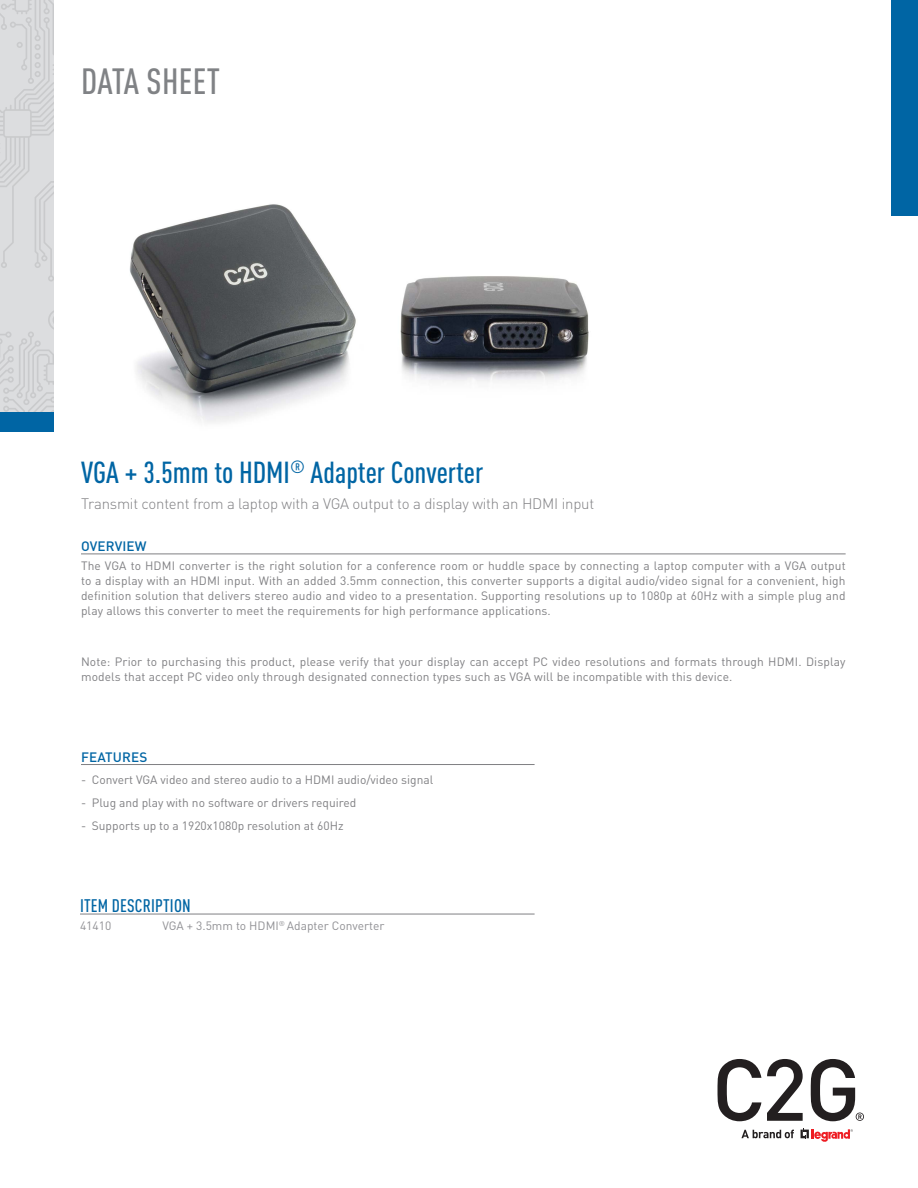
<style>
.page{position:relative;width:918px;height:1188px;background:#fff}
.page>*{position:absolute;margin:0;border:0;box-sizing:border-box;transform-origin:0 0}
.Main_Header_Document{font:500 condensed 36px "DIN Pro";letter-spacing:.01em;color:#808285}
.Product_Header{font:500 condensed 30px "DIN Pro";color:#0065a4}
.Characteristics_Sect{font:500 condensed 18px "DIN Pro";letter-spacing:.01em;color:#0065a4}
.Product_Header-2{font:300 15px "DIN Pro";letter-spacing:-.015em;color:#808083}
.Characteristics_Sect-2{font:500 13.5px "DIN Pro";letter-spacing:.01em;color:#0065a4}
.Main_Body_Copy{font:12px/15px "DIN Pro";letter-spacing:.01em;color:#808083;text-align:justify}
.Header_Bullets{font:12px "DIN Pro";color:#808083}
.Item_Description_MSR{font:12px "DIN Pro";color:#919195}
</style>
<div class="page">
<div style="left:0;top:0;width:54px;height:432px;background:#dcdddf"></div>
<svg style="left:0;top:311px;width:54px;height:102px"></svg>
<svg style="left:0;top:0;width:54px;height:281px"></svg>
<div style="left:0;top:413px;width:54px;height:19px;background:#0065a4"></div>
<div style="left:891px;top:0;width:27px;height:216px;background:#0065a4"></div>
<svg style="left:801px;top:1129px;width:52px;height:13px"></svg>
<svg style="left:741px;top:1130px;width:53px;height:8px"></svg>
<svg style="left:717px;top:1059px;width:44px;height:62px"></svg>
<svg style="left:767px;top:1059px;width:36px;height:62px"></svg>
<svg style="left:811px;top:1059px;width:53px;height:62px"></svg>
<img style="left:129px;top:204px;width:227px;height:219px">
<img style="left:400px;top:276px;width:189px;height:106px">
<hr style="left:81px;top:554px;width:765px;height:1px;background:#808083">
<hr style="left:81px;top:764px;width:454px;height:1px;background:#808083">
<hr style="left:80px;top:914px;width:455px;height:1px;background:#808083">
<p class="Main_Header_Document" style="left:81px;top:60px;width:141px">DATA SHEET</p>
<p class="Product_Header" style="left:81px;top:455px;width:404px">VGA + 3.5mm to HDMI<sup>®</sup> Adapter Converter</p>
<p class="Product_Header-2" style="left:81px;top:494px;width:515px">Transmit content from a laptop with a VGA output to a display with an HDMI input</p>
<p class="Characteristics_Sect-2" style="left:81px;top:537px;width:67px">OVERVIEW</p>
<p class="Main_Body_Copy" style="left:81px;top:558px;width:766px">The VGA to HDMI converter is the right solution for a conference room or huddle space by connecting a laptop computer with a VGA output to a display with an HDMI input. With an added 3.5mm connection, this converter supports a digital audio/video signal for a convenient, high definition solution that delivers stereo audio and video to a presentation. Supporting resolutions up to 1080p at 60Hz with a simple plug and play allows this converter to meet the requirements for high performance applications.</p>
<p class="Main_Body_Copy" style="left:81px;top:654px;width:766px">Note: Prior to purchasing this product, please verify that your display can accept PC video resolutions and formats through HDMI. Display models that accept PC video only through designated connection types such as VGA will be incompatible with this device.</p>
<p class="Characteristics_Sect-2" style="left:81px;top:748px;width:68px">FEATURES</p>
<p class="Header_Bullets" style="left:81px;top:771px;width:354px">- Convert VGA video and stereo audio to a HDMI audio/video signal</p>
<p class="Header_Bullets" style="left:81px;top:794px;width:277px">- Plug and play with no software or drivers required</p>
<p class="Header_Bullets" style="left:81px;top:818px;width:264px">- Supports up to a 1920x1080p resolution at 60Hz</p>
<p class="Characteristics_Sect" style="left:80px;top:894px;width:112px">ITEM DESCRIPTION</p>
<p class="Item_Description_MSR" style="left:80px;top:918px;width:33px">41410</p>
<p class="Item_Description_MSR" style="left:163px;top:918px;width:223px">VGA + 3.5mm to HDMI<sup>®</sup> Adapter Converter</p>
</div>
